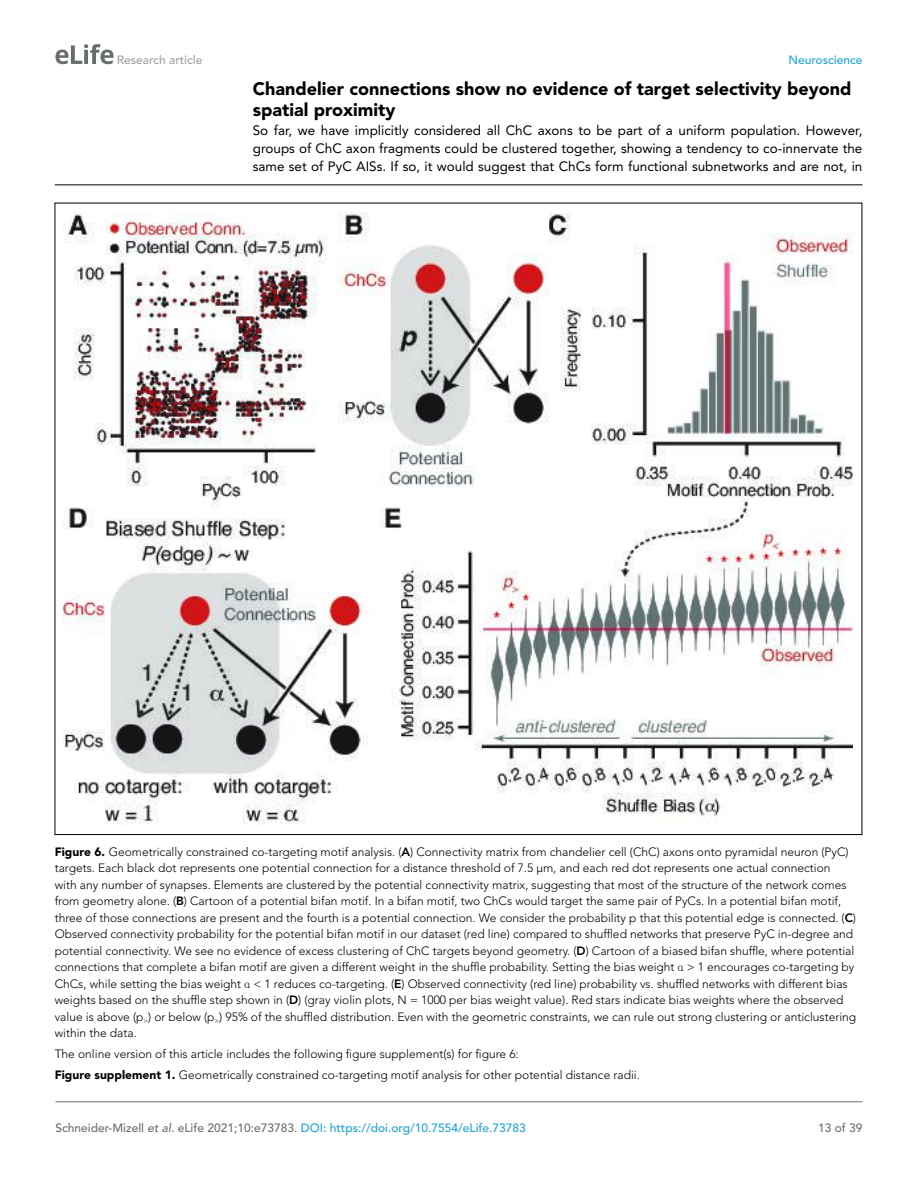
<style>
.page{position:relative;width:918px;height:1188px;background:#fff}
.page>*{position:absolute;margin:0;border:0;box-sizing:border-box;transform-origin:0 0}
.t1{font:900 18px/21px "Avenir LT Std";color:#000}
.t2{font:13.5px/18px "Avenir LT Std";color:#000;text-align:justify}
.t3{font:300 12px/16.5px "Avenir LT Std";color:#000}
.t4{font:500 12px "Avenir LT Std";color:#1ea4d7}
.t5{font:500 12px "Avenir LT Std";color:#a3a09f}
.t6{font:500 12px "Avenir LT Std";color:#6e6e70}
.s1{font-weight:900}
.s2{font-weight:800}
.s3{color:#6e6e70}
.s4{font-style:italic;color:#6e6e70}
</style>
<div class="page">
<svg style="left:55px;top:44px;width:59px;height:20px"></svg>
<hr style="left:56px;top:1101px;width:806px;height:1px;background:#6e6e70">
<hr style="left:55px;top:184px;width:807px;height:1px;background:#000">
<img style="left:64px;top:212px;width:789px;height:613px">
<p class="t5" style="left:117px;top:53px;width:87px">Research article</p>
<p class="t4" style="left:788px;top:53px;width:76px">Neuroscience</p>
<h1 class="t1" style="left:253px;top:78px;width:600px">Chandelier connections show no evidence of target selectivity beyond spatial proximity</h1>
<p class="t2" style="left:253px;top:122px;width:611px">So far, we have implicitly considered all ChC axons to be part of a uniform population. However, groups of ChC axon fragments could be clustered together, showing a tendency to co-innervate the same set of PyC AISs. If so, it would suggest that ChCs form functional subnetworks and are not, in</p>
<p class="t3" style="left:55px;top:843px;width:803px"><span class="s1">Figure 6.</span> Geometrically constrained co-targeting motif analysis. (<span class="s2">A</span>) Connectivity matrix from chandelier cell (ChC) axons onto pyramidal neuron (PyC) targets. Each black dot represents one potential connection for a distance threshold of 7.5 µm, and each red dot represents one actual connection<br>with any number of synapses. Elements are clustered by the potential connectivity matrix, suggesting that most of the structure of the network comes from geometry alone. (<span class="s2">B</span>) Cartoon of a potential bifan motif. In a bifan motif, two ChCs would target the same pair of PyCs. In a potential bifan motif, three of those connections are present and the fourth is a potential connection. We consider the probability p that this potential edge is connected. (<span class="s2">C</span>)<br>Observed connectivity probability for the potential bifan motif in our dataset (red line) compared to shuffled networks that preserve PyC in-degree and potential connectivity. We see no evidence of excess clustering of ChC targets beyond geometry. (<span class="s2">D</span>) Cartoon of a biased bifan shuffle, where potential connections that complete a bifan motif are given a different weight in the shuffle probability. Setting the bias weight &gt; 1 encourages co-targeting by ChCs, while setting the bias weight &lt; 1 reduces co-targeting. (<span class="s2">E</span>) Observed connectivity (red line) probability vs. shuffled networks with different bias weights based on the shuffle step shown in (<span class="s2">D</span>) (gray violin plots, N = 1000 per bias weight value). Red stars indicate bias weights where the observed value is above (p<sub>&gt;</sub>) or below (p<sub>&gt;</sub>) 95% of the shuffled distribution. Even with the geometric constraints, we can rule out strong clustering or anticlustering within the data.</p>
<p class="t3" style="left:55px;top:1044px;width:587px;line-height:21px">The online version of this article includes the following figure supplement(s) for figure 6:<br><span class="s1">Figure supplement 1.</span> Geometrically constrained co-targeting motif analysis for other potential distance radii.</p>
<p class="t4" style="left:56px;top:1121px;width:472px"><span class="s3">Schneider-Mizell</span> <span class="s4">et al</span><span class="s3">. eLife 2021;10:e73783.</span> DOI: https://doi.org/10.7554/eLife.73783</p>
<p class="t6" style="left:818px;top:1121px;width:46px">13 of 39</p>
</div>
